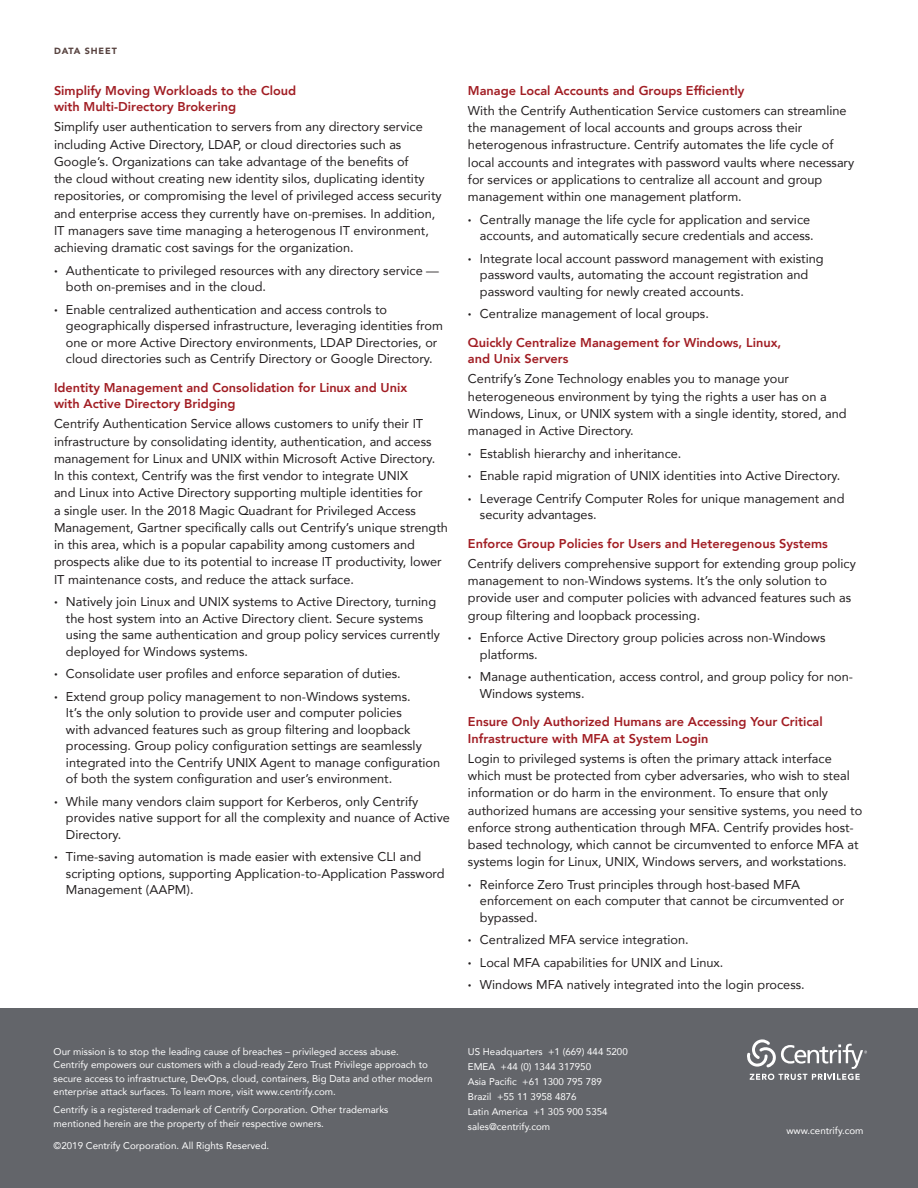
<style>
.page{position:relative;width:918px;height:1188px;background:#fff}
.page>*{position:absolute;margin:0;border:0;box-sizing:border-box;transform-origin:0 0}
.t1{font:12.75px/17.2px "Avenir";color:#231f20}
.t2{font:800 12.75px/16.5px "Avenir";color:#a11d23}
.t3{font:9.75px/15px "Avenir";color:#fff}
.t4{font:900 9px "Avenir";letter-spacing:.1em;color:#57423f}
.s1{font-weight:900}
</style>
<div class="page">
<div style="left:0;top:1008px;width:918px;height:180px;background:#63656a"></div>
<svg style="left:747px;top:1039px;width:120px;height:41px"></svg>
<p class="t4" style="left:54px;top:43px;width:64px">DATA SHEET</p>
<p class="t2" style="left:54px;top:82px;width:244px">Simplify Moving Workloads to the Cloud with Multi-Directory Brokering</p>
<p class="t1" style="left:54px;top:118px;width:389px">Simplify user authentication to servers from any directory service including Active Directory, LDAP, or cloud directories such as Google’s. Organizations can take advantage of the benefits of<br>the cloud without creating new identity silos, duplicating identity repositories, or compromising the level of privileged access security and enterprise access they currently have on-premises. In addition, IT managers save time managing a heterogenous IT environment, achieving dramatic cost savings for the organization.</p>
<p class="t1" style="left:66px;top:262px;width:375px;line-height:16.5px;text-indent:-12px"><span class="s1">·</span> Authenticate to privileged resources with any directory service — both on-premises and in the cloud.</p>
<p class="t1" style="left:66px;top:301px;width:379px;line-height:16.5px;text-indent:-12px"><span class="s1">·</span> Enable centralized authentication and access controls to geographically dispersed infrastructure, leveraging identities from one or more Active Directory environments, LDAP Directories, or cloud directories such as Centrify Directory or Google Directory.</p>
<p class="t2" style="left:54px;top:379px;width:355px">Identity Management and Consolidation for Linux and Unix with Active Directory Bridging</p>
<p class="t1" style="left:54px;top:415px;width:396px">Centrify Authentication Service allows customers to unify their IT infrastructure by consolidating identity, authentication, and access management for Linux and UNIX within Microsoft Active Directory.<br>In this context, Centrify was the first vendor to integrate UNIX<br>and Linux into Active Directory supporting multiple identities for<br>a single user. In the 2018 Magic Quadrant for Privileged Access Management, Gartner specifically calls out Centrify’s unique strength in this area, which is a popular capability among customers and prospects alike due to its potential to increase IT productivity, lower IT maintenance costs, and reduce the attack surface.</p>
<p class="t1" style="left:66px;top:593px;width:376px;line-height:16.5px;text-indent:-12px"><span class="s1">·</span> Natively join Linux and UNIX systems to Active Directory, turning the host system into an Active Directory client. Secure systems using the same authentication and group policy services currently deployed for Windows systems.</p>
<p class="t1" style="left:54px;top:662px;width:358px;line-height:22.5px"><span class="s1">·</span> Consolidate user profiles and enforce separation of duties.<br><span class="s1">·</span> Extend group policy management to non-Windows systems.</p>
<p class="t1" style="left:66px;top:704px;width:376px;line-height:16.5px">It’s the only solution to provide user and computer policies<br>with advanced features such as group filtering and loopback processing. Group policy configuration settings are seamlessly integrated into the Centrify UNIX Agent to manage configuration of both the system configuration and user’s environment.</p>
<p class="t1" style="left:66px;top:793px;width:385px;line-height:16.5px;text-indent:-12px"><span class="s1">·</span> While many vendors claim support for Kerberos, only Centrify provides native support for all the complexity and nuance of Active<br>Directory.</p>
<p class="t1" style="left:66px;top:848px;width:380px;line-height:16.5px;text-indent:-12px"><span class="s1">·</span> Time-saving automation is made easier with extensive CLI and scripting options, supporting Application-to-Application Password<br>Management (AAPM).</p>
<p class="t2" style="left:468px;top:82px;width:278px">Manage Local Accounts and Groups Efficiently</p>
<p class="t1" style="left:468px;top:101px;width:388px">With the Centrify Authentication Service customers can streamline the management of local accounts and groups across their heterogenous infrastructure. Centrify automates the life cycle of local accounts and integrates with password vaults where necessary for services or applications to centralize all account and group management within one management platform.</p>
<p class="t1" style="left:468px;top:211px;width:347px;line-height:16.5px;text-align:right"><span class="s1">·</span> Centrally manage the life cycle for application and service accounts, and automatically secure credentials and access.</p>
<p class="t1" style="left:480px;top:250px;width:345px;line-height:16.5px;text-indent:-12px"><span class="s1">·</span> Integrate local account password management with existing password vaults, automating the account registration and password vaulting for newly created accounts.</p>
<p class="t1" style="left:468px;top:305px;width:242px"><span class="s1">·</span> Centralize management of local groups.</p>
<p class="t2" style="left:468px;top:334px;width:315px">Quickly Centralize Management for Windows, Linux, and Unix Servers</p>
<p class="t1" style="left:468px;top:370px;width:380px">Centrify’s Zone Technology enables you to manage your heterogeneous environment by tying the rights a user has on a Windows, Linux, or UNIX system with a single identity, stored, and managed in Active Directory.</p>
<p class="t1" style="left:468px;top:442px;width:378px;line-height:22.5px"><span class="s1">·</span> Establish hierarchy and inheritance.<br><span class="s1">·</span> Enable rapid migration of UNIX identities into Active Directory. <span class="s1">·</span> Leverage Centrify Computer Roles for unique management and</p>
<p class="t1" style="left:480px;top:506px;width:118px">security advantages.</p>
<p class="t2" style="left:468px;top:535px;width:361px">Enforce Group Policies for Users and Heteregenous Systems</p>
<p class="t1" style="left:468px;top:554px;width:389px">Centrify delivers comprehensive support for extending group policy management to non-Windows systems. It’s the only solution to provide user and computer policies with advanced features such as group filtering and loopback processing.</p>
<p class="t1" style="left:480px;top:629px;width:347px;line-height:16.5px;text-indent:-12px"><span class="s1">·</span> Enforce Active Directory group policies across non-Windows platforms.</p>
<p class="t1" style="left:480px;top:668px;width:375px;line-height:16.5px;text-indent:-12px"><span class="s1">·</span> Manage authentication, access control, and group policy for non-<br>Windows systems.</p>
<p class="t2" style="left:468px;top:713px;width:356px">Ensure Only Authorized Humans are Accessing Your Critical<br>Infrastructure with MFA at System Login</p>
<p class="t1" style="left:468px;top:749px;width:396px">Login to privileged systems is often the primary attack interface which must be protected from cyber adversaries, who wish to steal information or do harm in the environment. To ensure that only authorized humans are accessing your sensitive systems, you need to enforce strong authentication through MFA. Centrify provides host&shy;based technology, which cannot be circumvented to enforce MFA at systems login for Linux, UNIX, Windows servers, and workstations.</p>
<p class="t1" style="left:480px;top:876px;width:366px;line-height:16.5px;text-indent:-12px"><span class="s1">·</span> Reinforce Zero Trust principles through host-based MFA enforcement on each computer that cannot be circumvented or bypassed.</p>
<p class="t1" style="left:468px;top:928px;width:338px;line-height:22.5px"><span class="s1">·</span> Centralized MFA service integration.<br><span class="s1">·</span> Local MFA capabilities for UNIX and Linux.<br><span class="s1">·</span> Windows MFA natively integrated into the login process.</p>
<p class="t3" style="left:54px;top:1044px;width:380px;line-height:13.5px">Our mission is to stop the leading cause of breaches – privileged access abuse.<br>Centrify empowers our customers with a cloud-ready Zero Trust Privilege approach to secure access to infrastructure, DevOps, cloud, containers, Big Data and other modern enterprise attack surfaces. To learn more, visit www.centrify.com.</p>
<p class="t3" style="left:54px;top:1103px;width:336px;line-height:13.5px">Centrify is a registered trademark of Centrify Corporation. Other trademarks mentioned herein are the property of their respective owners.</p>
<p class="t3" style="left:54px;top:1138px;width:217px">©2019 Centrify Corporation. All Rights Reserved.</p>
<p class="t3" style="left:468px;top:1044px;width:161px">US Headquarters +1 (669) 444 5200<br>EMEA +44 (0) 1344 317950<br>Asia Pacific +61 1300 795 789<br>Brazil +55 11 3958 4876<br>Latin America +1 305 900 5354 sales@centrify.com</p>
<p class="t3" style="left:786px;top:1123px;width:79px">www.centrify.com</p>
</div>
